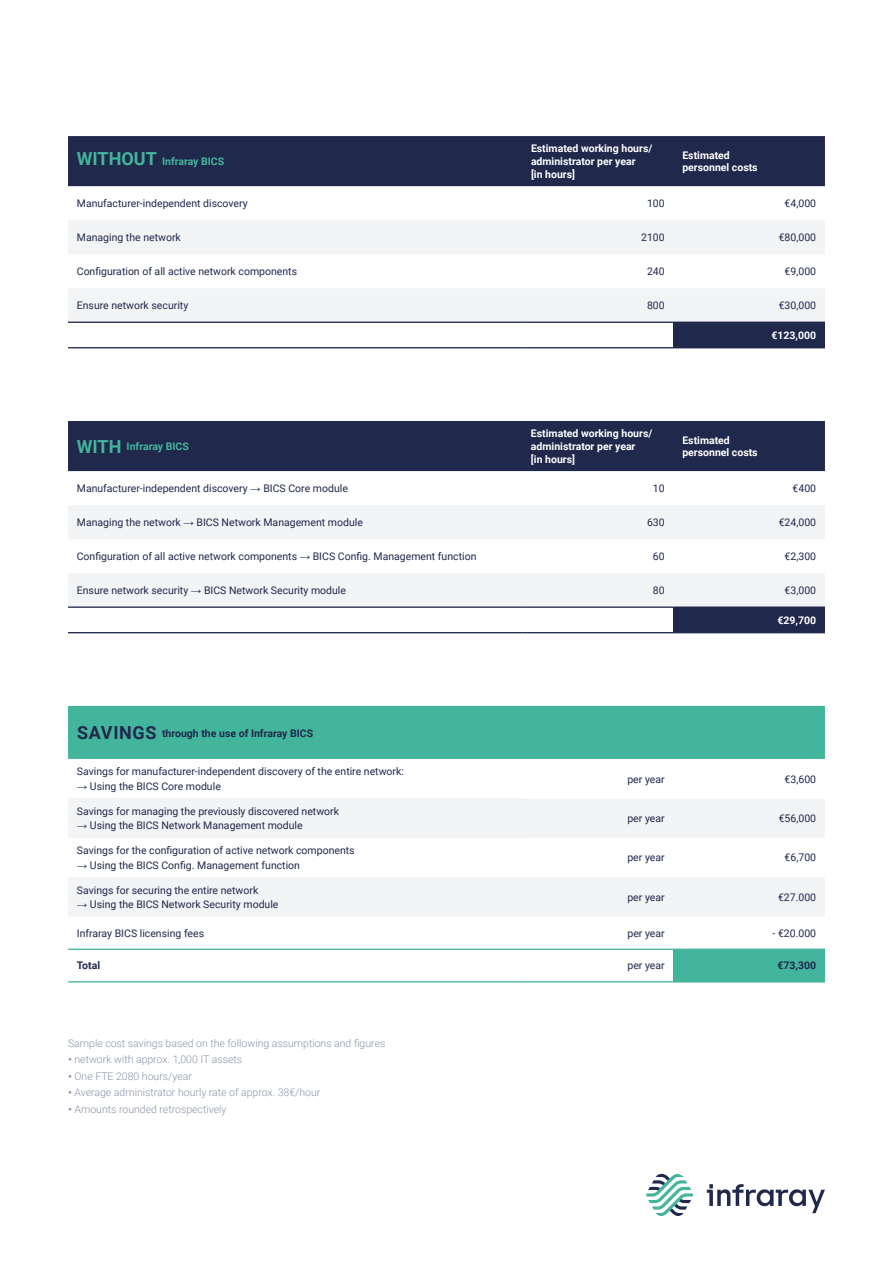
<style>
.page{position:relative;width:893px;height:1263px;background:#fff}
.page>*{position:absolute;margin:0;border:0;box-sizing:border-box;transform-origin:0 0}
.t1{font:10.5px "Roboto";color:#20284c}
.t2{font:300 10.5px "Roboto";color:#8a92a7}
.t3{font:700 10.5px/12.6px "Roboto";color:#fff}
.t4{font:700 10.5px "Roboto";color:#20284c}
.t5{font:700 10.5px "Roboto";color:#43b59c}
.s1{font-size:18px}
.s2{font-family:"Arial Narrow"}
.s3{font-family:"PP Neue Montreal";font-weight:500}
</style>
<div class="page">
<div style="left:68px;top:421px;width:757px;height:50px;background:#20284c"></div>
<svg style="left:68px;top:505px;width:757px;height:101px;fill:#f3f4f6"></svg>
<div style="left:674px;top:607px;width:151px;height:26px;background:#20284c"></div>
<hr style="left:68px;top:606px;width:454px;height:2px;background:#20284c">
<hr style="left:522px;top:606px;width:152px;height:2px;background:#20284c">
<hr style="left:674px;top:606px;width:151px;height:2px;background:#20284c">
<hr style="left:68px;top:632px;width:454px;height:1px;background:#20284c">
<hr style="left:522px;top:632px;width:152px;height:1px;background:#20284c">
<div style="left:68px;top:136px;width:757px;height:50px;background:#20284c"></div>
<svg style="left:68px;top:221px;width:757px;height:101px;fill:#f3f4f6"></svg>
<div style="left:674px;top:322px;width:151px;height:26px;background:#20284c"></div>
<hr style="left:68px;top:322px;width:454px;height:1px;background:#20284c">
<hr style="left:522px;top:322px;width:152px;height:1px;background:#20284c">
<hr style="left:68px;top:347px;width:454px;height:1px;background:#20284c">
<hr style="left:522px;top:347px;width:152px;height:1px;background:#20284c">
<div style="left:68px;top:706px;width:757px;height:53px;background:#43b59c"></div>
<div style="left:68px;top:798px;width:454px;height:40px;background:#f3f4f6"></div>
<div style="left:522px;top:798px;width:303px;height:39px;background:#f3f4f6"></div>
<div style="left:68px;top:878px;width:757px;height:38px;background:#f3f4f6"></div>
<div style="left:674px;top:949px;width:151px;height:33px;background:#43b59c"></div>
<hr style="left:68px;top:948px;width:454px;height:2px;background:#43b59c">
<hr style="left:522px;top:948px;width:152px;height:2px;background:#43b59c">
<hr style="left:674px;top:948px;width:151px;height:2px;background:#43b59c">
<hr style="left:68px;top:981px;width:454px;height:1px;background:#43b59c">
<hr style="left:522px;top:981px;width:152px;height:1px;background:#43b59c">
<svg style="left:707px;top:1184px;width:118px;height:29px"></svg>
<svg style="left:646px;top:1174px;width:47px;height:42px"></svg>
<p class="t5" style="left:77px;top:154px;width:149px"><span class="s1">WITHOUT</span> Infraray BICS</p>
<p class="t3" style="left:531px;top:142px;width:123px">Estimated working hours/ administrator per year<br>[in hours]</p>
<p class="t3" style="left:682px;top:148px;width:77px">Estimated personnel costs</p>
<p class="t1" style="left:77px;top:196px;width:172px">Manufacturer-independent discovery</p>
<p class="t1" style="left:647px;top:196px;width:19px">100</p>
<p class="t1" style="left:785px;top:196px;width:33px">€4,000</p>
<p class="t1" style="left:77px;top:230px;width:106px">Managing the network</p>
<p class="t1" style="left:641px;top:230px;width:25px">2100</p>
<p class="t1" style="left:779px;top:230px;width:39px">€80,000</p>
<p class="t1" style="left:77px;top:264px;width:222px">Configuration of all active network components</p>
<p class="t1" style="left:647px;top:264px;width:19px">240</p>
<p class="t1" style="left:785px;top:264px;width:33px">€9,000</p>
<p class="t1" style="left:77px;top:298px;width:113px">Ensure network security</p>
<p class="t1" style="left:647px;top:298px;width:19px">800</p>
<p class="t1" style="left:779px;top:298px;width:39px">€30,000</p>
<p class="t3" style="left:771px;top:329px;width:46px">€123,000</p>
<p class="t5" style="left:77px;top:439px;width:114px"><span class="s1">WITH</span> Infraray BICS</p>
<p class="t3" style="left:531px;top:427px;width:123px">Estimated working hours/ administrator per year<br>[in hours]</p>
<p class="t3" style="left:682px;top:433px;width:77px">Estimated personnel costs</p>
<p class="t1" style="left:77px;top:481px;width:273px">Manufacturer-independent discovery <span class="s2">→</span> BICS Core module</p>
<p class="t1" style="left:653px;top:481px;width:13px">10</p>
<p class="t1" style="left:792px;top:481px;width:25px">€400</p>
<p class="t1" style="left:77px;top:515px;width:288px">Managing the network <span class="s2">→</span> BICS Network Management module</p>
<p class="t1" style="left:647px;top:515px;width:19px">630</p>
<p class="t1" style="left:779px;top:515px;width:39px">€24,000</p>
<p class="t1" style="left:77px;top:549px;width:401px">Configuration of all active network components <span class="s2">→</span> BICS Config. Management function</p>
<p class="t1" style="left:653px;top:549px;width:13px">60</p>
<p class="t1" style="left:785px;top:549px;width:33px">€2,300</p>
<p class="t1" style="left:77px;top:583px;width:271px">Ensure network security <span class="s2">→</span> BICS Network Security module</p>
<p class="t1" style="left:653px;top:583px;width:13px">80</p>
<p class="t1" style="left:785px;top:583px;width:33px">€3,000</p>
<p class="t3" style="left:777px;top:613px;width:40px">€29,700</p>
<p class="t4" style="left:77px;top:725px;width:238px"><span class="s1">SAVINGS</span> through the use of Infraray BICS</p>
<p class="t1" style="left:77px;top:764px;width:329px">Savings for manufacturer-independent discovery of the entire network:</p>
<p class="t1" style="left:77px;top:779px;width:146px"><span class="s2">→</span> Using the BICS Core module</p>
<p class="t1" style="left:77px;top:804px;width:264px">Savings for managing the previously discovered network</p>
<p class="t1" style="left:77px;top:818px;width:227px"><span class="s2">→</span> Using the BICS Network Management module</p>
<p class="t1" style="left:77px;top:843px;width:279px">Savings for the configuration of active network components</p>
<p class="t1" style="left:77px;top:858px;width:225px"><span class="s2">→</span> Using the BICS Config. Management function</p>
<p class="t1" style="left:77px;top:882px;width:183px">Savings for securing the entire network</p>
<p class="t1" style="left:77px;top:897px;width:203px"><span class="s2">→</span> Using the BICS Network Security module</p>
<p class="t1" style="left:627px;top:771px;width:39px">per year</p>
<p class="t1" style="left:785px;top:771px;width:33px">€3,600</p>
<p class="t1" style="left:627px;top:811px;width:39px">per year</p>
<p class="t1" style="left:779px;top:811px;width:39px">€56,000</p>
<p class="t1" style="left:627px;top:850px;width:39px">per year</p>
<p class="t1" style="left:785px;top:850px;width:33px">€6,700</p>
<p class="t1" style="left:627px;top:890px;width:39px">per year</p>
<p class="t1" style="left:778px;top:890px;width:40px">€27.000</p>
<p class="t1" style="left:77px;top:926px;width:129px">Infraray BICS licensing fees</p>
<p class="t1" style="left:627px;top:926px;width:39px">per year</p>
<p class="t1" style="left:772px;top:926px;width:45px">- €20.000</p>
<p class="t4" style="left:77px;top:958px;width:25px">Total</p>
<p class="t1" style="left:627px;top:958px;width:39px">per year</p>
<p class="t4" style="left:777px;top:958px;width:40px">€73,300</p>
<p class="t2" style="left:68px;top:1035px;width:319px">Sample cost savings based on the following assumptions and figures</p>
<p class="t2" style="left:68px;top:1052px;width:176px"><span class="s3">•</span> network with approx. 1,000 IT assets</p>
<p class="t2" style="left:68px;top:1068px;width:125px"><span class="s3">•</span> One FTE 2080 hours/year</p>
<p class="t2" style="left:68px;top:1085px;width:254px"><span class="s3">•</span> Average administrator hourly rate of approx. 38€/hour</p>
<p class="t2" style="left:68px;top:1101px;width:160px"><span class="s3">•</span> Amounts rounded retrospectively</p>
</div>
